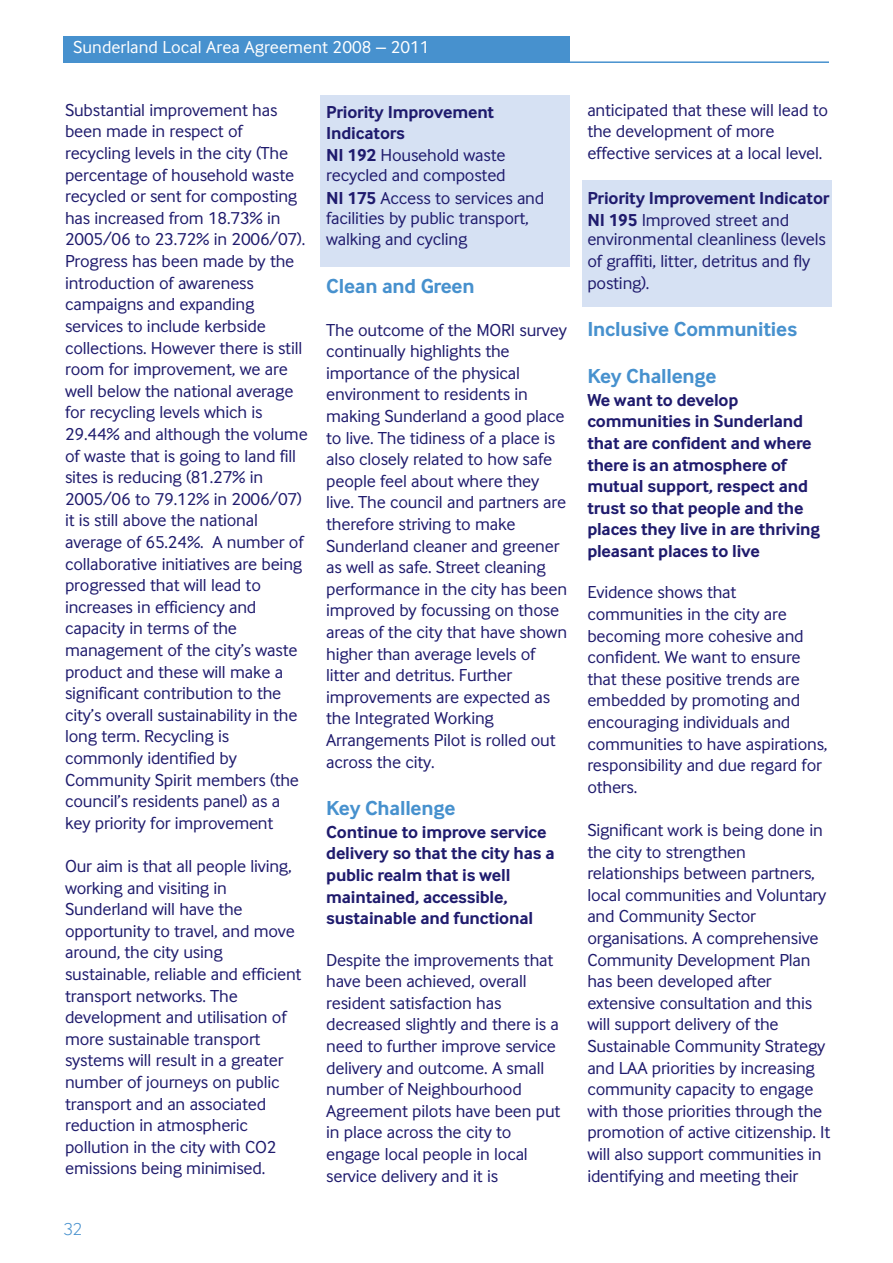
<style>
.page{position:relative;width:893px;height:1263px;background:#fff}
.page>*{position:absolute;margin:0;border:0;box-sizing:border-box;transform-origin:0 0}
.t1{font:700 21px "Inter Face Da Ma";letter-spacing:-.01em;color:#4791ce}
.t2{font:18px/21.6px "Inter Face Da Ma";letter-spacing:-.01em;color:#1f1b6d}
.t3{font:700 18px/21.6px "Inter Face Da Ma";letter-spacing:-.01em;color:#1f1b6d}
.t4{font:18px "Inter Face Da Ma";color:#fff}
.t5{font:18px "Inter Face Da Ma Lt";color:#4791ce}
.s1{font-weight:400}
.s2{font-weight:700}
</style>
<div class="page">
<div style="left:582px;top:180px;width:250px;height:127px;background:#d6e1f3"></div>
<div style="left:320px;top:96px;width:250px;height:171px;background:#d6e1f3"></div>
<hr style="left:64px;top:61px;width:765px;height:2px;background:#4791ce">
<div style="left:64px;top:36px;width:506px;height:26px;background:#4791ce"></div>
<p class="t4" style="left:73px;top:41px;width:358px">Sunderland Local Area Agreement 2008 – 2011</p>
<p class="t2" style="left:65px;top:101px;width:244px">Substantial improvement has been made in respect of recycling levels in the city (The percentage of household waste recycled or sent for composting has increased from 18.73% in<br>2005/06 to 23.72% in 2006/07).<br>Progress has been made by the introduction of awareness campaigns and expanding services to include kerbside collections. However there is still room for improvement, we are well below the national average for recycling levels which is<br>29.44% and although the volume of waste that is going to land fill sites is reducing (81.27% in<br>2005/06 to 79.12% in 2006/07) it is still above the national average of 65.24%. A number of collaborative initiatives are being progressed that will lead to increases in efficiency and capacity in terms of the management of the city’s waste product and these will make a significant contribution to the city’s overall sustainability in the long term. Recycling is commonly identified by<br>Community Spirit members (the council’s residents panel) as a key priority for improvement</p>
<p class="t2" style="left:65px;top:857px;width:238px">Our aim is that all people living, working and visiting in<br>Sunderland will have the opportunity to travel, and move around, the city using sustainable, reliable and efficient transport networks. The development and utilisation of more sustainable transport systems will result in a greater number of journeys on public transport and an associated reduction in atmospheric pollution in the city with CO2 emissions being minimised.</p>
<p class="t5" style="left:64px;top:1222px;width:20px">32</p>
<p class="t3" style="left:326px;top:103px;width:181px">Priority Improvement<br>Indicators<br>NI 192 <span class="s1">Household waste</span></p>
<p class="t2" style="left:326px;top:165px;width:220px;line-height:23.5px">recycled and composted<br><span class="s2">NI 175</span> Access to services and</p>
<p class="t2" style="left:326px;top:209px;width:204px">facilities by public transport, walking and cycling</p>
<p class="t1" style="left:326px;top:279px;width:150px">Clean and Green</p>
<p class="t2" style="left:326px;top:320px;width:242px">The outcome of the MORI survey continually highlights the importance of the physical environment to residents in making Sunderland a good place to live. The tidiness of a place is also closely related to how safe people feel about where they live. The council and partners are therefore striving to make<br>Sunderland cleaner and greener as well as safe. Street cleaning performance in the city has been improved by focussing on those areas of the city that have shown higher than average levels of litter and detritus. Further improvements are expected as the Integrated Working<br>Arrangements Pilot is rolled out across the city.</p>
<p class="t1" style="left:326px;top:801px;width:131px">Key Challenge</p>
<p class="t3" style="left:326px;top:823px;width:230px">Continue to improve service delivery so that the city has a public realm that is well maintained, accessible, sustainable and functional</p>
<p class="t2" style="left:326px;top:950px;width:236px">Despite the improvements that have been achieved, overall resident satisfaction has decreased slightly and there is a need to further improve service delivery and outcome. A small number of Neighbourhood<br>Agreement pilots have been put in place across the city to engage local people in local service delivery and it is</p>
<p class="t2" style="left:587px;top:101px;width:242px">anticipated that these will lead to the development of more effective services at a local level.</p>
<p class="t3" style="left:587px;top:189px;width:244px">Priority Improvement Indicator<br>NI 195 <span class="s1">Improved street and</span></p>
<p class="t2" style="left:587px;top:230px;width:240px">environmental cleanliness (levels of graffiti, litter, detritus and fly posting).</p>
<p class="t1" style="left:587px;top:322px;width:211px">Inclusive Communities</p>
<p class="t1" style="left:587px;top:369px;width:131px">Key Challenge</p>
<p class="t3" style="left:587px;top:391px;width:234px">We want to develop communities in Sunderland that are confident and where there is an atmosphere of mutual support, respect and trust so that people and the places they live in are thriving pleasant places to live</p>
<p class="t2" style="left:587px;top:583px;width:242px">Evidence shows that communities in the city are becoming more cohesive and confident. We want to ensure that these positive trends are embedded by promoting and encouraging individuals and communities to have aspirations, responsibility and due regard for others.</p>
<p class="t2" style="left:587px;top:821px;width:244px">Significant work is being done in the city to strengthen relationships between partners, local communities and Voluntary and Community Sector organisations. A comprehensive<br>Community Development Plan has been developed after extensive consultation and this will support delivery of the<br>Sustainable Community Strategy and LAA priorities by increasing community capacity to engage with those priorities through the promotion of active citizenship. It will also support communities in identifying and meeting their</p>
</div>
